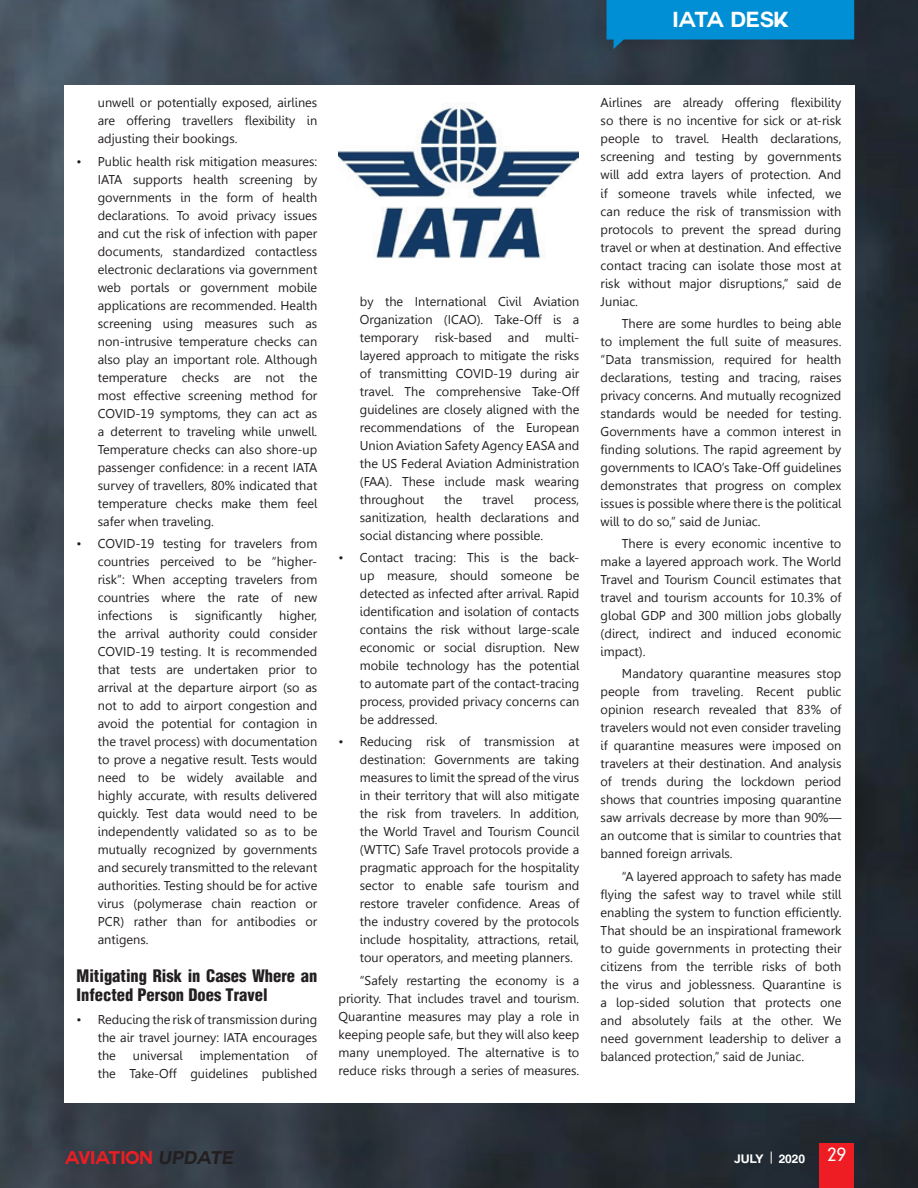
<style>
.page{position:relative;width:918px;height:1188px;background:#fff}
.page>*{position:absolute;margin:0;border:0;box-sizing:border-box;transform-origin:0 0}
.t1{font:700 21.3px "Couture";color:#fff}
.t2{font:700 18px "Couture";color:#ee1d23}
.t3{font:900 condensed 16.5px/19.8px "Context Black Condensed S Si";color:#231f20}
.t4{font:12.75px/18px "Gisha";color:#231f20;text-align:justify}
.t5{font:700 12px "Couture";color:#fff}
.s1{font-style:italic;color:#231f20}
.s2{font-family:"Reducto Light S Si";font-weight:300;font-size:18px}
</style>
<div class="page">
<img style="left:0;top:0;width:918px;height:1188px">
<svg style="left:607px;top:0;width:247px;height:49px;background:#077db8"></svg>
<div style="left:64px;top:85px;width:790px;height:1018px;background:#fff"></div>
<img style="left:338px;top:103px;width:240px;height:156px">
<div style="left:819px;top:1144px;width:35px;height:44px;background:#ee1d23"></div>
<svg style="left:771px;top:1152px;width:1px;height:12px"></svg>
<h1 class="t1" style="left:673px;top:9px;width:118px">IATA DESK</h1>
<p class="t4" style="left:98px;top:94px;width:221px">unwell or potentially exposed, airlines are offering travellers flexibility in adjusting their bookings.</p>
<p class="t4" style="left:98px;top:152px;width:221px;text-indent:-21px">• Public health risk mitigation measures:<br>IATA supports health screening by governments in the form of health declarations. To avoid privacy issues and cut the risk of infection with paper documents, standardized contactless electronic declarations via government web portals or government mobile applications are recommended. Health screening using measures such as non-intrusive temperature checks can also play an important role. Although temperature checks are not the most effective screening method for COVID-19 symptoms, they can act as a deterrent to traveling while unwell.<br>Temperature checks can also shore-up passenger confidence: in a recent IATA survey of travellers, 80% indicated that temperature checks make them feel safer when traveling.</p>
<p class="t4" style="left:98px;top:535px;width:221px;text-indent:-21px">• COVID-19 testing for travelers from countries perceived to be “higher&shy;risk”: When accepting travelers from countries where the rate of new infections</p>
<p class="t4" style="left:169px;top:607px;width:10px">is</p>
<p class="t4" style="left:195px;top:607px;width:69px">significantly</p>
<p class="t4" style="left:98px;top:607px;width:221px;text-indent:181px">higher, the arrival authority could consider COVID-19 testing. It is recommended that tests are undertaken prior to arrival at the departure airport (so as not to add to airport congestion and avoid the potential for contagion in the travel process) with documentation to prove a negative result. Tests would need to be widely available and highly accurate, with results delivered quickly. Test data would need to be independently validated so as to be mutually recognized by governments and securely transmitted to the relevant authorities. Testing should be for active virus (polymerase chain reaction or PCR) rather than for antibodies or antigens.</p>
<p class="t3" style="left:77px;top:965px;width:242px">Mitigating Risk in Cases Where an<br>Infected Person Does Travel</p>
<p class="t4" style="left:98px;top:1010px;width:221px;text-indent:-21px">• Reducing the risk of transmission during the air travel journey: IATA encourages the</p>
<p class="t4" style="left:98px;top:1046px;width:221px;text-align:right">of<br>the Take-Off guidelines published</p>
<p class="t4" style="left:133px;top:1046px;width:52px">universal</p>
<p class="t4" style="left:200px;top:1046px;width:91px">implementation</p>
<p class="t4" style="left:360px;top:292px;width:221px">by the International Civil Aviation Organization (ICAO). Take-Off is a temporary</p>
<p class="t4" style="left:360px;top:328px;width:221px;text-indent:185px">multi&shy;layered approach to mitigate the risks of transmitting COVID-19 during air travel. The comprehensive Take-Off guidelines are closely aligned with the recommendations of the European Union Aviation Safety Agency EASA and the US Federal Aviation Administration (FAA). These include mask wearing throughout</p>
<p class="t4" style="left:435px;top:328px;width:59px">risk-based</p>
<p class="t4" style="left:508px;top:328px;width:23px">and</p>
<p class="t4" style="left:444px;top:490px;width:20px">the</p>
<p class="t4" style="left:483px;top:490px;width:33px">travel</p>
<p class="t4" style="left:360px;top:490px;width:221px;text-indent:174px">process, sanitization, health declarations and social distancing where possible.</p>
<p class="t4" style="left:360px;top:549px;width:221px;text-indent:-21px">• Contact tracing: This is the back&shy;up measure, should someone be detected as infected after arrival. Rapid identification and isolation of contacts contains the risk without large-scale economic or social disruption. New mobile technology has the potential to automate part of the contact-tracing process, provided privacy concerns can be addressed.</p>
<p class="t4" style="left:360px;top:733px;width:221px;text-indent:-21px">• Reducing risk of transmission at destination: Governments are taking measures to limit the spread of the virus in their territory that will also mitigate the risk from travelers. In addition, the World Travel and Tourism Council (WTTC) Safe Travel protocols provide a pragmatic approach for the hospitality sector to enable safe tourism and restore traveler confidence. Areas of the industry covered by the protocols include hospitality, attractions, retail, tour operators, and meeting planners.</p>
<p class="t4" style="left:339px;top:971px;width:242px;text-indent:21px">“Safely restarting the economy is a priority. That includes travel and tourism.<br>Quarantine measures may play a role in keeping people safe, but they will also keep many unemployed. The alternative is to reduce risks through a series of measures.</p>
<p class="t4" style="left:601px;top:94px;width:242px">Airlines are already offering flexibility so there is no incentive for sick or at-risk people to travel. Health declarations, screening and testing by governments will add extra layers of protection. And if someone travels while infected, we can reduce the risk of transmission with protocols to prevent the spread during travel or when at destination. And effective contact tracing can isolate those most at risk without major disruptions,” said de Juniac.</p>
<p class="t4" style="left:601px;top:314px;width:242px;text-indent:21px">There are some hurdles to being able to implement the full suite of measures. “Data transmission, required for health declarations, testing and tracing, raises privacy concerns. And mutually recognized standards would be needed for testing.<br>Governments have a common interest in finding solutions. The rapid agreement by governments to ICAO’s Take-Off guidelines demonstrates that progress on complex issues is possible where there is the political will to do so,” said de Juniac.</p>
<p class="t4" style="left:601px;top:535px;width:242px;text-indent:21px">There is every economic incentive to make a layered approach work. The World Travel and Tourism Council estimates that travel and tourism accounts for 10.3% of global GDP and 300 million jobs globally (direct, indirect and induced economic impact).</p>
<p class="t4" style="left:601px;top:665px;width:242px;text-indent:21px">Mandatory quarantine measures stop people from traveling. Recent public opinion research revealed that 83% of travelers would not even consider traveling if quarantine measures were imposed on travelers at their destination. And analysis of trends during the lockdown period shows that countries imposing quarantine saw arrivals decrease by more than 90%— an outcome that is similar to countries that banned foreign arrivals.</p>
<p class="t4" style="left:601px;top:867px;width:242px;text-indent:21px">“A layered approach to safety has made flying the safest way to travel while still enabling the system to function efficiently.<br>That should be an inspirational framework to guide governments in protecting their citizens from the terrible risks of both the virus and joblessness. Quarantine is a lop-sided solution that protects one and absolutely fails at the other. We need government leadership to deliver a balanced protection,” said de Juniac.</p>
<h2 class="t2" style="left:65px;top:1149px;width:170px">AVIATION <span class="s1">UPDATE</span></h2>
<p class="t5" style="left:734px;top:1153px;width:31px">juLY</p>
<p class="t5" style="left:779px;top:1153px;width:69px">2020 <span class="s2">29</span></p>
</div>
